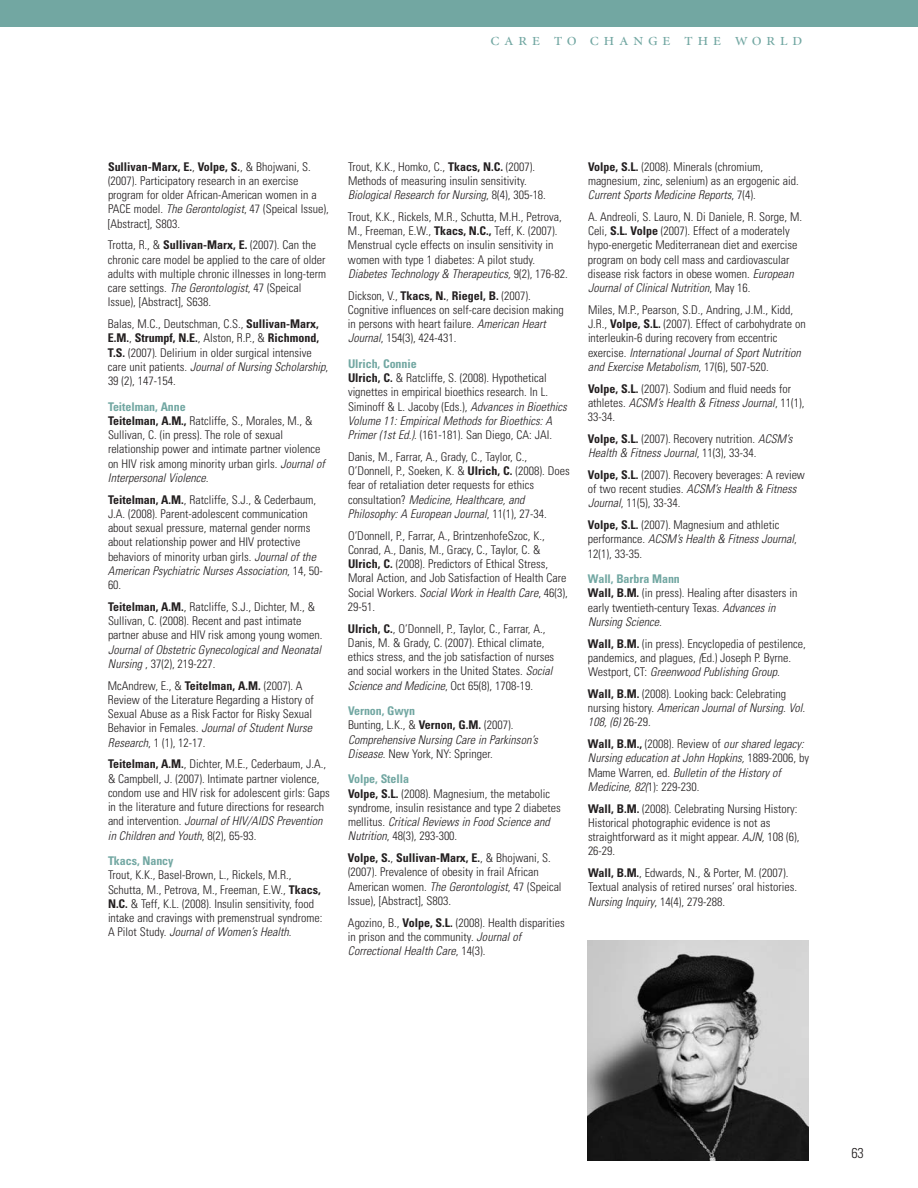
<style>
.page{position:relative;width:918px;height:1188px;background:#fff}
.page>*{position:absolute;margin:0;border:0;box-sizing:border-box;transform-origin:0 0}
.t1{font:18px "Minion Exp Display";letter-spacing:.25em;color:#72a7a2}
.t2{font:300 condensed 14.25px "Univers";color:#231f20}
.t3{font:300 condensed 12px/14.2px "Univers";color:#231f20}
.t4{font:italic 300 condensed 12px/14.2px "Univers";color:#231f20}
.t5{font:700 condensed 12px "Univers";letter-spacing:-.005em;color:#72a7a2}
.s1{font-weight:700}
.s2{font-style:italic}
.s3{font-weight:700;color:#72a7a2}
.s4{font-style:normal}
.s5{font-weight:700;font-style:normal;color:#72a7a2}
.s6{font-weight:700;font-style:normal}
</style>
<div class="page">
<div style="left:0;top:0;width:918px;height:27px;background:#72a7a2"></div>
<img style="left:588px;top:941px;width:220px;height:220px">
<h1 class="t1" style="left:491px;top:28px;width:313px">care to change the world</h1>
<p class="t3" style="left:108px;top:160px;width:222px"><span class="s1">Sullivan-Marx, E.</span>, <span class="s1">Volpe, S.</span>, &amp; Bhojwani, S. (2007). Participatory research in an exercise program for older African-American women in a PACE model. <span class="s2">The Gerontologist</span>, 47 (Speical Issue), [Abstract], S803.</p>
<p class="t3" style="left:108px;top:239px;width:220px">Trotta, R., &amp; <span class="s1">Sullivan-Marx, E.</span> (2007). Can the chronic care model be applied to the care of older adults with multiple chronic illnesses in long-term care settings. <span class="s2">The Gerontologist</span>, 47 (Speical Issue), [Abstract], S638.</p>
<p class="t3" style="left:108px;top:318px;width:222px">Balas, M.C., Deutschman, C.S., <span class="s1">Sullivan-Marx, E.M.</span>, <span class="s1">Strumpf, N.E.</span>, Alston, R.P., &amp; <span class="s1">Richmond, T.S.</span> (2007). Delirium in older surgical intensive<br>c a r e u n i t p a t i e n t s . <span class="s2">JournalofNursing Scholarship</span>, 39 (2), 147-154.</p>
<p class="t3" style="left:108px;top:400px;width:221px"><span class="s3">Teitelman, Anne<br></span><span class="s1">Teitelman, A.M.,</span> Ratcliffe, S., Morales, M., &amp; Sullivan, C. (in press). The role of sexual relationship power and intimate partner violence on HIV risk among minority urban girls. <span class="s2">Journalof InterpersonalViolence.</span></p>
<p class="t3" style="left:108px;top:493px;width:216px"><span class="s1">Teitelman, A.M.</span>, Ratcliffe, S.J., &amp; Cederbaum, J.A. (2008). Parent-adolescent communication about sexual pressure, maternal gender norms about relationship power and HIV protective behaviors of minority urban girls. <span class="s2">Journalofthe American Psychiatric Nurses Association</span>, 1 4 , 5 0 - 60.</p>
<p class="t3" style="left:108px;top:601px;width:216px"><span class="s1">Teitelman, A.M.</span>, Ratcliffe, S.J., Dichter, M., &amp;<br>Sullivan, C. (2008). Recent and past intimate partner abuse and HIV risk among young women.</p>
<p class="t4" style="left:108px;top:643px;width:217px">JournalofObstetric Gynecologicaland Neonatal<br>Nursing<span class="s4">, 37(2), 219-227.</span></p>
<p class="t3" style="left:108px;top:679px;width:208px">McAndrew, E., &amp; <span class="s1">Teitelman, A.M.</span> (2007). A Review of the Literature Regarding a History of Sexual Abuse as a Risk Factor for Risky Sexual B e h a v i o r i n F e m a l e s <span class="s2">.JournalofStudentNurse Research</span>, 1 (1), 12-17.</p>
<p class="t3" style="left:108px;top:758px;width:223px"><span class="s1">Teitelman, A.M.</span>, Dichter, M.E., Cederbaum, J.A., &amp; Campbell, J. (2007). Intimate partner violence, condom use and HIV risk for adolescent girls: Gaps in the literature and future directions for research a n d i n t e rv e n t i o n . <span class="s2">JournalofHIV/AIDS Prevention in Children and Youth</span>, 8 ( 2 ) , 6 5 - 9 3 .</p>
<p class="t5" style="left:108px;top:856px;width:67px">Tkacs, Nancy</p>
<p class="t3" style="left:108px;top:869px;width:216px">Trout, K.K., Basel-Brown, L., Rickels, M.R., Schutta, M., Petrova, M., Freeman, E.W., <span class="s1">Tkacs, N.C.</span> &amp; Teff, K.L. (2008). Insulin sensitivity, food intake and cravings with premenstrual syndrome:<br>A P i l o t S t u d y. <span class="s2">JournalofWomen’s Health</span>.</p>
<p class="t3" style="left:348px;top:160px;width:199px">Trout, K.K., Homko, C., <span class="s1">Tkacs, N.C.</span> (2007).<br>Methods of measuring insulin sensitivity.<br><span class="s2">BiologicalResearch forNursing</span>, 8 ( 4 ) , 3 0 5 - 1 8 .</p>
<p class="t3" style="left:348px;top:211px;width:221px">Trout, K.K., Rickels, M.R., Schutta, M.H., Petrova, M., Freeman, E.W., <span class="s1">Tkacs, N.C.,</span> Teff, K. (2007).<br>Menstrual cycle effects on insulin sensitivity in women with type 1 diabetes: A pilot study.<br><span class="s2">Diabetes Technology &amp; Therapeutics,</span>9 ( 2 ) , 1 7 6 - 8 2 .</p>
<p class="t3" style="left:348px;top:289px;width:217px">Dickson, V., <span class="s1">Tkacs, N.</span>, <span class="s1">Riegel, B.</span> (2007).<br>Cognitive influences on self-care decision making in persons with heart failure. <span class="s2">American Heart Journal</span>, 154(3), 424-431.</p>
<p class="t3" style="left:348px;top:358px;width:223px"><span class="s3">Ulrich, Connie<br></span><span class="s1">Ulrich, C.</span> &amp; Ratcliffe, S. (2008). Hypothetical vignettes in empirical bioethics research. In L.<br>Siminoff &amp; L. Jacoby (Eds.), <span class="s2">Advances in Bioethics Volume 11:EmpiricalMethods forBioethics:A Primer(1stEd.)</span>. (161-181). San Diego, CA: JAI.</p>
<p class="t3" style="left:348px;top:451px;width:223px">Danis, M., Farrar, A., Grady, C., Taylor, C., O’Donnell, P., Soeken, K. &amp; <span class="s1">Ulrich, C.</span> (2008). Does fear of retaliation deter requests for ethics<br>c o n s u l t a t i o n ? <span class="s2">Medicine,Healthcare,and Philosophy:A European Journal</span>, 1 1 ( 1 ) , 2 7 - 3 4 .</p>
<p class="t3" style="left:348px;top:529px;width:221px">O’Donnell, P., Farrar, A., BrintzenhofeSzoc, K., Conrad, A., Danis, M., Gracy, C., Taylor, C. &amp; <span class="s1">Ulrich, C.</span> (2008). Predictors of Ethical Stress, Moral Action, and Job Satisfaction of Health Care Social Workers. <span class="s2">SocialWork in Health Care</span>, 46(3), 29-51.</p>
<p class="t3" style="left:348px;top:622px;width:208px"><span class="s1">Ulrich, C.</span>, O’Donnell, P., Taylor, C., Farrar, A., Danis, M. &amp; Grady, C. (2007). Ethical climate, ethics stress, and the job satisfaction of nurses and social workers in the United States. <span class="s2">Social Science and Medicine</span>, O c t 6 5 ( 8 ) , 1 7 0 8 - 1 9 .</p>
<p class="t4" style="left:348px;top:705px;width:194px"><span class="s5">Vernon, Gwyn<br></span><span class="s4">Bunting, L.K., &amp;</span> <span class="s6">Vernon, G.M.</span> <span class="s4">(2007).<br></span>Comprehensive Nursing Care in Parkinson’s<br>Disease<span class="s4">. New York, NY: Springer.</span></p>
<p class="t3" style="left:348px;top:773px;width:214px"><span class="s3">Volpe, Stella<br></span><span class="s1">Volpe, S.L.</span> (2008). Magnesium, the metabolic syndrome, insulin resistance and type 2 diabetes m e l l i t u s . <span class="s2">CriticalReviews in Food Science and Nutrition</span>, 48(3), 293-300.</p>
<p class="t3" style="left:348px;top:852px;width:215px"><span class="s1">Volpe, S.</span>, <span class="s1">Sullivan-Marx, E.</span>, &amp; Bhojwani, S. (2007). Prevalence of obesity in frail African American women. <span class="s2">The Gerontologist</span>, 47 (Speical Issue), [Abstract], S803.</p>
<p class="t3" style="left:348px;top:916px;width:218px">Agozino, B., <span class="s1">Volpe, S.L.</span> (2008). Health disparities in prison and the community. <span class="s2">Journalof<br>CorrectionalHealth Care</span>, 1 4 ( 3 ) .</p>
<p class="t3" style="left:588px;top:160px;width:212px"><span class="s1">Volpe, S.L.</span> (2008). Minerals (chromium, magnesium, zinc, selenium) as an ergogenic aid.<br><span class="s2">CurrentSports Medicine Reports</span>, 7 ( 4 ) .</p>
<p class="t3" style="left:588px;top:211px;width:216px">A. Andreoli, S. Lauro, N. Di Daniele, R. Sorge, M.<br>Celi, <span class="s1">S.L. Volpe</span> (2007). Effect of a moderately hypo-energetic Mediterranean diet and exercise program on body cell mass and cardiovascular disease risk factors in obese women. <span class="s2">European JournalofClinicalNutrition</span>, M a y 1 6 .</p>
<p class="t3" style="left:588px;top:304px;width:219px">Miles, M.P., Pearson, S.D., Andring, J.M., Kidd, J.R., <span class="s1">Volpe, S.L.</span> (2007). Effect of carbohydrate on interleukin-6 during recovery from eccentric<br>e x e r c i s e . <span class="s2">InternationalJournalofSportNutrition and Exercise Metabolism</span>, 1 7 ( 6 ) , 5 0 7 - 5 2 0 .</p>
<p class="t3" style="left:588px;top:382px;width:218px"><span class="s1">Volpe, S.L.</span> (2007). Sodium and fluid needs for<br>a t h l e t e s . <span class="s2">ACSM’s Health &amp; Fitness Journal</span>, 1 1 ( 1 ) ,<br>33-34.</p>
<p class="t3" style="left:588px;top:433px;width:208px"><span class="s1">Volpe, S.L.</span> (2007). Recovery nutrition. <span class="s2">ACSM’s<br>Health &amp; Fitness Journal</span>, 1 1 ( 3 ) , 3 3 - 3 4 .</p>
<p class="t3" style="left:588px;top:469px;width:218px"><span class="s1">Volpe, S.L.</span> (2007). Recovery beverages: A review o f two re c e n t st u d i e s <span class="s2">.ACSM’s Health &amp; Fitness<br>Journal</span>, 11(5), 33-34.</p>
<p class="t3" style="left:588px;top:519px;width:210px"><span class="s1">Volpe, S.L.</span> (2007). Magnesium and athletic<br>p e r f o r m a n c e . <span class="s2">ACSM’s Health &amp; Fitness Journal</span>,<br>12(1), 33-35.</p>
<p class="t3" style="left:588px;top:573px;width:211px"><span class="s3">Wall, Barbra Mann<br></span><span class="s1">Wall, B.M.</span> (in press). Healing after disasters in early twentieth-century Texas. <span class="s2">Advances in<br>Nursing Science.</span></p>
<p class="t3" style="left:588px;top:637px;width:219px"><span class="s1">Wall, B.M.</span> (in press). Encyclopedia of pestilence, pandemics, and plagues, <span class="s2">(</span>Ed.) Joseph P. Byrne.<br>W e s t p o r t , C T: <span class="s2">Greenwood Publishing Group.</span></p>
<p class="t3" style="left:588px;top:688px;width:221px"><span class="s1">Wall, B.M.</span> (2008). Looking back: Celebrating<br>n u r s i n g h i s t o ry. <span class="s2">American JournalofNursing.Vol.<br>108,(6)</span>26-29.</p>
<p class="t4" style="left:588px;top:738px;width:223px"><span class="s6">Wall, B.M.,</span> <span class="s4">(2008). Review of</span> ourshared legacy:<br>Nursing education atJohn Hopkins,<span class="s4">1 8 8 9 - 2 0 0 6 , b y M a m e Wa r r e n , e d .</span> Bulletin ofthe History of Medicine,82(<span class="s4">1 ) : 2 2 9 - 2 3 0 .</span></p>
<p class="t3" style="left:588px;top:802px;width:213px"><span class="s1">Wall, B.M.</span> (2008). Celebrating Nursing History:<br>Historical photographic evidence is not as straightforward as it might appear. <span class="s2">AJN,</span>108 (6), 26-29.</p>
<p class="t3" style="left:588px;top:867px;width:211px"><span class="s1">Wall, B.M.</span>, Edwards, N., &amp; Porter, M. (2007).<br>Textual analysis of retired nurses’ oral histories.<br><span class="s2">Nursing Inquiry</span>, 1 4( 4 ) , 2 7 9 - 2 8 8 .</p>
<p class="t2" style="left:852px;top:1148px;width:14px">63</p>
</div>
